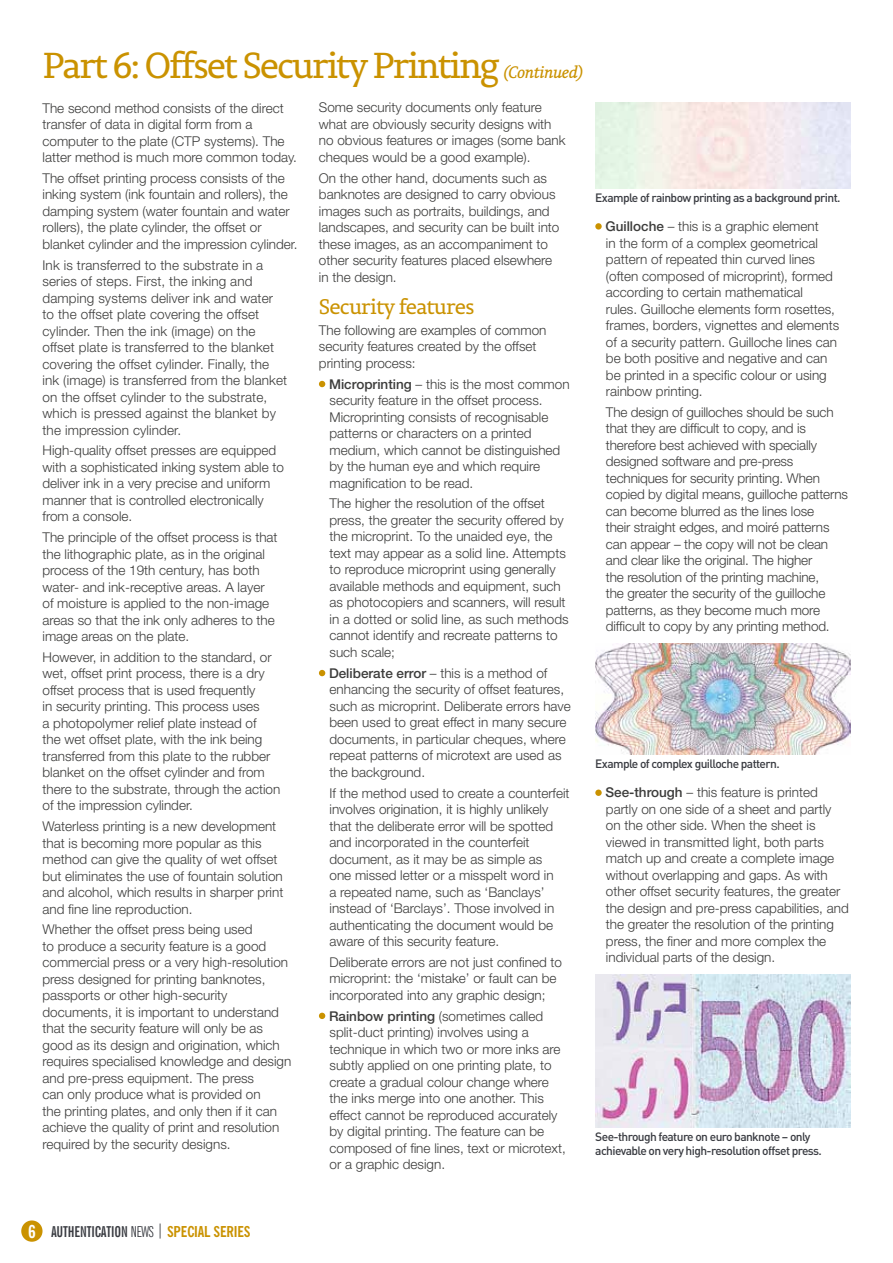
<style>
.page{position:relative;width:893px;height:1263px;background:#fff}
.page>*{position:absolute;margin:0;border:0;box-sizing:border-box;transform-origin:0 0}
.t1{font:36px "Permian Slab Serif Typeface";letter-spacing:-.06em;color:#ca9200}
.t2{font:21px "Permian Slab Serif Typeface";letter-spacing:-.04em;color:#ca9200}
.t3{font:700 extra-condensed 15px "News Gothic BT";letter-spacing:-.01em;color:#393b41}
.t4{font:300 13.5px/16.5px "Helvetica Neue";color:#3c3c3b}
.t5{font:500 12px/13.5px "DIN";letter-spacing:-.05em;color:#393b41}
.s1{font-style:italic;font-size:16.5px}
.s2{font-weight:500}
.s3{font-stretch:condensed;font-size:18px;color:#fff}
.s4{font-weight:400}
.s5{font-weight:400;font-stretch:condensed}
.s6{font-stretch:condensed;color:#ca9200}
</style>
<div class="page">
<div style="left:21px;top:1220px;width:22px;height:22px;background:#ca9200;border-radius:50%"></div>
<svg style="left:319px;top:381px;width:6px;height:6px"></svg>
<svg style="left:319px;top:670px;width:6px;height:6px"></svg>
<svg style="left:319px;top:1013px;width:6px;height:6px"></svg>
<svg style="left:595px;top:223px;width:7px;height:7px"></svg>
<img style="left:595px;top:643px;width:255px;height:112px">
<div style="left:595px;top:789px;width:7px;height:7px;background:#ca9200;border-radius:50%"></div>
<img style="left:595px;top:974px;width:255px;height:154px">
<h1 class="t1" style="left:43px;top:37px;width:542px">Part 6: Offset Security Printing <span class="s1">(Continued)</span></h1>
<p class="t4" style="left:43px;top:99px;width:256px">The second method consists of the direct transfer of data in digital form from a computer to the plate (CTP systems). The latter method is much more common today.</p>
<p class="t4" style="left:43px;top:170px;width:257px">The offset printing process consists of the inking system (ink fountain and rollers), the damping system (water fountain and water rollers), the plate cylinder, the offset or blanket cylinder and the impression cylinder.</p>
<p class="t4" style="left:43px;top:256px;width:246px">Ink is transferred to the substrate in a series of steps. First, the inking and damping systems deliver ink and water to the offset plate covering the offset cylinder. Then the ink (image) on the offset plate is transferred to the blanket covering the offset cylinder. Finally, the ink (image) is transferred from the blanket on the offset cylinder to the substrate, which is pressed against the blanket by the impression cylinder.</p>
<p class="t4" style="left:43px;top:442px;width:243px">High-quality offset presses are equipped with a sophisticated inking system able to deliver ink in a very precise and uniform manner that is controlled electronically from a console.</p>
<p class="t4" style="left:43px;top:529px;width:237px">The principle of the offset process is that the lithographic plate, as in the original process of the 19th century, has both water- and ink-receptive areas. A layer of moisture is applied to the non-image areas so that the ink only adheres to the image areas on the plate.</p>
<p class="t4" style="left:43px;top:648px;width:239px">However, in addition to the standard, or wet, offset print process, there is a dry offset process that is used frequently<br>in security printing. This process uses<br>a photopolymer relief plate instead of<br>the wet offset plate, with the ink being transferred from this plate to the rubber blanket on the offset cylinder and from there to the substrate, through the action of the impression cylinder.</p>
<p class="t4" style="left:43px;top:818px;width:242px">Waterless printing is a new development that is becoming more popular as this method can give the quality of wet offset but eliminates the use of fountain solution and alcohol, which results in sharper print and fine line reproduction.</p>
<p class="t4" style="left:43px;top:921px;width:250px">Whether the offset press being used<br>to produce a security feature is a good commercial press or a very high-resolution press designed for printing banknotes, passports or other high-security documents, it is important to understand that the security feature will only be as good as its design and origination, which requires specialised knowledge and design and pre-press equipment. The press<br>can only produce what is provided on<br>the printing plates, and only then if it can achieve the quality of print and resolution required by the security designs.</p>
<p class="t4" style="left:319px;top:99px;width:248px">Some security documents only feature what are obviously security designs with no obvious features or images (some bank cheques would be a good example).</p>
<p class="t4" style="left:319px;top:169px;width:242px">On the other hand, documents such as banknotes are designed to carry obvious images such as portraits, buildings, and landscapes, and security can be built into these images, as an accompaniment to other security features placed elsewhere in the design.</p>
<h2 class="t2" style="left:319px;top:290px;width:157px">Security features</h2>
<p class="t4" style="left:319px;top:322px;width:229px">The following are examples of common security features created by the offset printing process:</p>
<p class="t4" style="left:329px;top:375px;width:242px"><span class="s2">Microprinting</span> – this is the most common security feature in the offset process.<br>Microprinting consists of recognisable patterns or characters on a printed medium, which cannot be distinguished by the human eye and which require magnification to be read.</p>
<p class="t4" style="left:330px;top:495px;width:241px">The higher the resolution of the offset press, the greater the security offered by the microprint. To the unaided eye, the text may appear as a solid line. Attempts to reproduce microprint using generally available methods and equipment, such as photocopiers and scanners, will result in a dotted or solid line, as such methods cannot identify and recreate patterns to such scale;</p>
<p class="t4" style="left:329px;top:664px;width:243px"><span class="s2">Deliberate error</span> – this is a method of enhancing the security of offset features, such as microprint. Deliberate errors have been used to great effect in many secure documents, in particular cheques, where repeat patterns of microtext are used as the background.</p>
<p class="t4" style="left:330px;top:784px;width:242px">If the method used to create a counterfeit involves origination, it is highly unlikely that the deliberate error will be spotted and incorporated in the counterfeit document, as it may be as simple as<br>one missed letter or a misspelt word in<br>a repeated name, such as ‘Banclays’ instead of ‘Barclays’. Those involved in authenticating the document would be aware of this security feature.</p>
<p class="t4" style="left:330px;top:953px;width:234px">Deliberate errors are not just confined to microprint: the ‘mistake’ or fault can be incorporated into any graphic design;</p>
<p class="t4" style="left:329px;top:1007px;width:238px"><span class="s2">Rainbow printing</span> (sometimes called split-duct printing) involves using a technique in which two or more inks are subtly applied on one printing plate, to create a gradual colour change where the inks merge into one another. This effect cannot be reproduced accurately by digital printing. The feature can be composed of fine lines, text or microtext, or a graphic design.</p>
<p class="t5" style="left:595px;top:190px;width:247px">Example of rainbow printing as a background print.</p>
<p class="t4" style="left:605px;top:218px;width:235px"><span class="s2">Guilloche</span> – this is a graphic element<br>in the form of a complex geometrical pattern of repeated thin curved lines (often composed of microprint), formed according to certain mathematical<br>rules. Guilloche elements form rosettes, frames, borders, vignettes and elements of a security pattern. Guilloche lines can be both positive and negative and can be printed in a specific colour or using rainbow printing.</p>
<p class="t4" style="left:606px;top:403px;width:244px">The design of guilloches should be such that they are difficult to copy, and is therefore best achieved with specially designed software and pre-press techniques for security printing. When copied by digital means, guilloche patterns can become blurred as the lines lose<br>their straight edges, and moiré patterns can appear – the copy will not be clean and clear like the original. The higher<br>the resolution of the printing machine,<br>the greater the security of the guilloche patterns, as they become much more difficult to copy by any printing method.</p>
<p class="t5" style="left:595px;top:757px;width:186px">Example of complex guilloche pattern.</p>
<p class="t4" style="left:605px;top:784px;width:245px"><span class="s2">See-through</span> – this feature is printed partly on one side of a sheet and partly on the other side. When the sheet is viewed in transmitted light, both parts match up and create a complete image without overlapping and gaps. As with other offset security features, the greater the design and pre-press capabilities, and the greater the resolution of the printing press, the finer and more complex the individual parts of the design.</p>
<p class="t5" style="left:595px;top:1130px;width:228px">See-through feature on euro banknote – only achievable on very high-resolution offset press.</p>
<p class="t3" style="left:28px;top:1222px;width:224px"><span class="s3">6</span> AUTHENTICATION <span class="s4">NEWS</span> <span class="s5">|</span> <span class="s6">SPECIAL SERIES</span></p>
</div>
